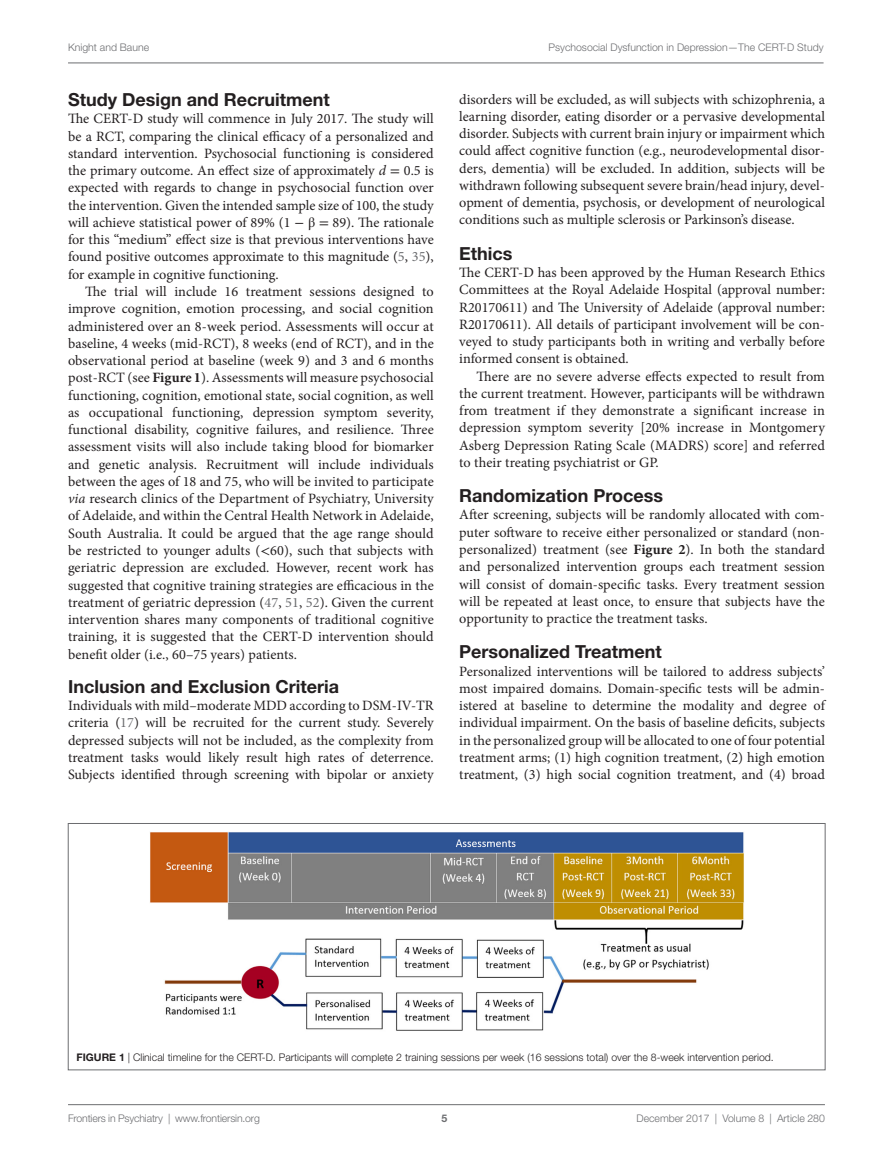
<style>
.page{position:relative;width:893px;height:1170px;background:#fff}
.page>*{position:absolute;margin:0;border:0;box-sizing:border-box;transform-origin:0 0}
.t1{font:700 18px "Helvetica Neue LT Std";color:#231f20}
.t2{font:14.25px/17.2px "Minion Pro";color:#231f20;text-align:justify}
.t3{font:300 10.5px "Helvetica Neue LT Std";color:#6c6d70}
.t4{font:300 10.5px "Helvetica Neue LT Std";color:#231f20}
.t5{font:700 10.5px "Helvetica Neue LT Std";color:#6c6d70}
.s1{font-style:italic}
.s2{font-family:"STIX General"}
.s3{color:#6c6d70}
.s4{font-weight:700}
</style>
<div class="page">
<img style="left:150px;top:832px;width:594px;height:199px">
<div style="left:68px;top:823px;width:757px;height:246px;border:1px solid #6c6d70"></div>
<hr style="left:68px;top:1104px;width:757px;height:1px;background:#6c6d70">
<hr style="left:68px;top:63px;width:755px;height:1px;background:#6c6d70">
<p class="t3" style="left:68px;top:41px;width:83px">Knight and Baune</p>
<p class="t3" style="left:548px;top:41px;width:277px">Psychosocial Dysfunction in Depression—The CERT-D Study</p>
<p class="t1" style="left:68px;top:88px;width:263px">Study Design and Recruitment</p>
<p class="t2" style="left:68px;top:110px;width:367px">The CERT-D study will commence in July 2017. The study will be a RCT, comparing the clinical efficacy of a personalized and standard intervention. Psychosocial functioning is considered the primary outcome. An effect size of approximately <span class="s1">d</span> <span class="s2">=</span> 0.5 is expected with regards to change in psychosocial function over the intervention. Given the intended sample size of 100, the study will achieve statistical power of 89% (1 <span class="s2">− β =</span> 89). The rationale for this “medium” effect size is that previous interventions have found positive outcomes approximate to this magnitude (<span class="s3">5</span>, <span class="s3">35</span>), for example in cognitive functioning.</p>
<p class="t2" style="left:68px;top:283px;width:367px;text-indent:17px">The trial will include 16 treatment sessions designed to improve cognition, emotion processing, and social cognition administered over an 8-week period. Assessments will occur at baseline, 4 weeks (mid-RCT), 8 weeks (end of RCT), and in the observational period at baseline (week 9) and 3 and 6 months post-RCT (see <span class="s4">Figure 1</span>). Assessments will measure psychosocial functioning, cognition, emotional state, social cognition, as well as occupational functioning, depression symptom severity, functional disability, cognitive failures, and resilience. Three assessment visits will also include taking blood for biomarker and genetic analysis. Recruitment will include individuals between the ages of 18 and 75, who will be invited to participate <span class="s1">via</span> research clinics of the Department of Psychiatry, University of Adelaide, and within the Central Health Network in Adelaide, South Australia. It could be argued that the age range should be restricted to younger adults (<span class="s2">&lt;</span>60), such that subjects with geriatric depression are excluded. However, recent work has suggested that cognitive training strategies are efficacious in the treatment of geriatric depression (<span class="s3">47</span>, <span class="s3">51</span>, <span class="s3">52</span>). Given the current intervention shares many components of traditional cognitive training, it is suggested that the CERT-D intervention should benefit older (i.e., 60–75 years) patients.</p>
<p class="t1" style="left:68px;top:675px;width:273px">Inclusion and Exclusion Criteria</p>
<p class="t2" style="left:68px;top:697px;width:367px">Individuals with mild–moderate MDD according to DSM-IV-TR criteria (<span class="s3">17</span>) will be recruited for the current study. Severely depressed subjects will not be included, as the complexity from treatment tasks would likely result high rates of deterrence.<br>Subjects identified through screening with bipolar or anxiety</p>
<p class="t2" style="left:459px;top:90px;width:367px">disorders will be excluded, as will subjects with schizophrenia, a learning disorder, eating disorder or a pervasive developmental disorder. Subjects with current brain injury or impairment which could affect cognitive function (e.g., neurodevelopmental disor&shy;ders, dementia) will be excluded. In addition, subjects will be withdrawn following subsequent severe brain/head injury, devel&shy;opment of dementia, psychosis, or development of neurological conditions such as multiple sclerosis or Parkinson’s disease.</p>
<p class="t1" style="left:459px;top:242px;width:55px">Ethics</p>
<p class="t2" style="left:459px;top:264px;width:367px">The CERT-D has been approved by the Human Research Ethics Committees at the Royal Adelaide Hospital (approval number:<br>R20170611) and The University of Adelaide (approval number:<br>R20170611). All details of participant involvement will be con&shy;veyed to study participants both in writing and verbally before informed consent is obtained.</p>
<p class="t2" style="left:459px;top:367px;width:367px;text-indent:17px">There are no severe adverse effects expected to result from the current treatment. However, participants will be withdrawn from treatment if they demonstrate a significant increase in depression symptom severity [20% increase in Montgomery Asberg Depression Rating Scale (MADRS) score] and referred to their treating psychiatrist or GP.</p>
<p class="t1" style="left:459px;top:484px;width:205px">Randomization Process</p>
<p class="t2" style="left:459px;top:506px;width:367px">After screening, subjects will be randomly allocated with com&shy;puter software to receive either personalized or standard (non&shy;personalized) treatment (see <span class="s4">Figure 2</span>). In both the standard and personalized intervention groups each treatment session will consist of domain-specific tasks. Every treatment session will be repeated at least once, to ensure that subjects have the opportunity to practice the treatment tasks.</p>
<p class="t1" style="left:459px;top:640px;width:204px">Personalized Treatment</p>
<p class="t2" style="left:459px;top:662px;width:367px">Personalized interventions will be tailored to address subjects’ most impaired domains. Domain-specific tests will be admin&shy;istered at baseline to determine the modality and degree of individual impairment. On the basis of baseline deficits, subjects in the personalized group will be allocated to one of four potential treatment arms; (1) high cognition treatment, (2) high emotion treatment, (3) high social cognition treatment, and (4) broad</p>
<p class="t4" style="left:77px;top:1051px;width:699px"><span class="s4">Figure 1</span> | Clinical timeline for the CERT-D. Participants will complete 2 training sessions per week (16 sessions total) over the 8-week intervention period.</p>
<p class="t3" style="left:68px;top:1111px;width:193px">Frontiers in Psychiatry | www.frontiersin.org</p>
<p class="t3" style="left:636px;top:1111px;width:190px">December 2017 | Volume 8 | Article 280</p>
<p class="t5" style="left:441px;top:1111px;width:7px">5</p>
</div>
